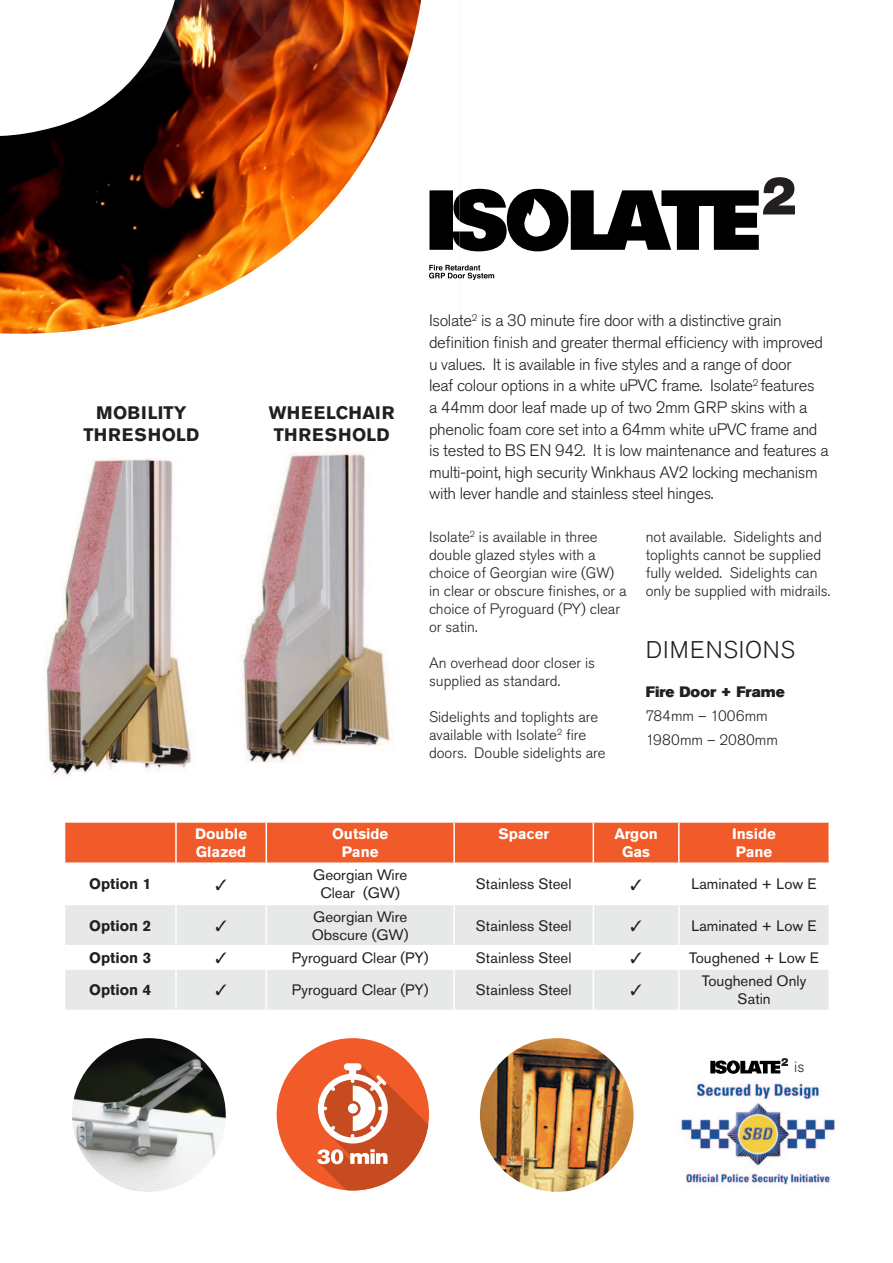
<style>
.page{position:relative;width:893px;height:1263px;background:#fff}
.page>*{position:absolute;margin:0;border:0;box-sizing:border-box;transform-origin:0 0}
.Paragraph_Style_1{font:300 24px "Akzidenz Grotesk Pro";letter-spacing:.03em;color:#231f20}
.Paragraph_Style_1-2{font:700 18px/21.6px "Akzidenz Grotesk Pro";letter-spacing:.03em;color:#231f20}
.Paragraph_Style_1-3{font:300 16.5px/21.6px "Akzidenz Grotesk Pro";letter-spacing:-.02em;color:#231f20}
.Paragraph_Style_1-4{font:300 15.3px "Akzidenz Grotesk Pro";color:#231f20}
.Paragraph_Style_1-5{font:300 15px/18px "Akzidenz Grotesk Pro";color:#231f20}
.Paragraph_Style_1-6{font:15px/18px "Akzidenz Grotesk Pro";color:#231f20;text-align:center}
.Paragraph_Style_1-7{font:700 15px/18px "Akzidenz Grotesk Pro";color:#fff}
.Paragraph_Style_1-8{font:700 15px "Akzidenz Grotesk Pro";color:#231f20}
.Paragraph_Style_1-9{font:15px "Akzidenz Grotesk Pro Super";color:#231f20}
</style>
<div class="page">
<img style="left:72px;top:1038px;width:154px;height:154px;border-radius:77px">
<svg style="left:460px;top:265px;width:34px;height:15px"></svg>
<svg style="left:460px;top:177px;width:335px;height:74px"></svg>
<img style="left:681px;top:1083px;width:154px;height:102px">
<svg style="left:421px;top:0;width:39px;height:279px"></svg>
<img style="left:0;top:0;width:421px;height:334px">
<div style="left:277px;top:1038px;width:152px;height:152px;background:#f15a29;border-radius:50%"></div>
<svg style="left:317px;top:1063px;width:111px;height:127px"></svg>
<img style="left:480px;top:1038px;width:154px;height:154px;border-radius:77px">
<img style="left:46px;top:458px;width:146px;height:322px">
<img style="left:242px;top:452px;width:149px;height:311px">
<div style="left:65px;top:823px;width:763px;height:39px;background:#f15a29"></div>
<svg style="left:65px;top:905px;width:763px;height:105px;fill:#e7e8e8"></svg>
<hr style="left:175px;top:823px;width:2px;height:39px;background:#fff">
<hr style="left:266px;top:823px;width:1px;height:39px;background:#fff">
<hr style="left:453px;top:823px;width:2px;height:39px;background:#fff">
<hr style="left:593px;top:823px;width:1px;height:39px;background:#fff">
<hr style="left:678px;top:823px;width:2px;height:39px;background:#fff">
<hr style="left:175px;top:905px;width:2px;height:40px;background:#fff">
<hr style="left:266px;top:905px;width:1px;height:40px;background:#fff">
<hr style="left:453px;top:905px;width:2px;height:40px;background:#fff">
<hr style="left:593px;top:905px;width:1px;height:40px;background:#fff">
<hr style="left:678px;top:905px;width:2px;height:40px;background:#fff">
<hr style="left:64px;top:945px;width:112px;height:1px;background:#fff">
<hr style="left:176px;top:945px;width:90px;height:1px;background:#fff">
<hr style="left:175px;top:946px;width:2px;height:22px;background:#fff">
<hr style="left:266px;top:945px;width:188px;height:1px;background:#fff">
<svg style="left:266px;top:946px;width:1px;height:22px"></svg>
<hr style="left:454px;top:945px;width:139px;height:1px;background:#fff">
<hr style="left:453px;top:946px;width:2px;height:22px;background:#fff">
<hr style="left:593px;top:945px;width:86px;height:1px;background:#fff">
<svg style="left:593px;top:946px;width:1px;height:22px"></svg>
<hr style="left:679px;top:945px;width:151px;height:1px;background:#fff">
<hr style="left:678px;top:946px;width:2px;height:22px;background:#fff">
<hr style="left:64px;top:968px;width:112px;height:2px;background:#fff">
<hr style="left:176px;top:968px;width:90px;height:2px;background:#fff">
<hr style="left:175px;top:970px;width:2px;height:40px;background:#fff">
<hr style="left:266px;top:968px;width:188px;height:2px;background:#fff">
<hr style="left:266px;top:970px;width:1px;height:40px;background:#fff">
<hr style="left:454px;top:968px;width:139px;height:2px;background:#fff">
<hr style="left:453px;top:970px;width:2px;height:40px;background:#fff">
<hr style="left:593px;top:968px;width:86px;height:2px;background:#fff">
<hr style="left:593px;top:970px;width:1px;height:40px;background:#fff">
<hr style="left:679px;top:968px;width:151px;height:2px;background:#fff">
<hr style="left:678px;top:970px;width:2px;height:40px;background:#fff">
<svg style="left:710px;top:1058px;width:78px;height:16px"></svg>
<svg style="left:216px;top:920px;width:10px;height:11px"></svg>
<svg style="left:631px;top:920px;width:10px;height:11px"></svg>
<svg style="left:216px;top:952px;width:10px;height:11px"></svg>
<svg style="left:631px;top:952px;width:10px;height:11px"></svg>
<svg style="left:216px;top:985px;width:10px;height:10px"></svg>
<svg style="left:631px;top:985px;width:10px;height:10px"></svg>
<p class="Paragraph_Style_1-2" style="left:83px;top:402px;width:117px;text-align:center">MOBILITY<br>THRESHOLD</p>
<p class="Paragraph_Style_1-2" style="left:269px;top:402px;width:127px">WHEELCHAIR<br>THRESHOLD</p>
<p class="Paragraph_Style_1-7" style="left:195px;top:825px;width:53px">Double<br>Glazed</p>
<p class="Paragraph_Style_1-7" style="left:332px;top:825px;width:58px">Outside</p>
<p class="Paragraph_Style_1-7" style="left:342px;top:843px;width:38px">Pane</p>
<p class="Paragraph_Style_1-3" style="left:429px;top:310px;width:401px">Isolate<sup>2</sup> is a 30 minute fire door with a distinctive grain definition finish and greater thermal efficiency with improved u values. It is available in five styles and a range of door<br>leaf colour options in a white uPVC frame. Isolate<sup>2</sup> features<br>a 44mm door leaf made up of two 2mm GRP skins with a phenolic foam core set into a 64mm white uPVC frame and is tested to BS EN 942. It is low maintenance and features a multi-point, high security Winkhaus AV2 locking mechanism with lever handle and stainless steel hinges.</p>
<p class="Paragraph_Style_1-5" style="left:429px;top:528px;width:199px">Isolate<sup>2</sup> is available in three double glazed styles with a choice of Georgian wire (GW) in clear or obscure finishes, or a choice of Pyroguard (PY) clear or satin.</p>
<p class="Paragraph_Style_1-5" style="left:429px;top:654px;width:168px">An overhead door closer is supplied as standard.</p>
<p class="Paragraph_Style_1-5" style="left:429px;top:708px;width:178px">Sidelights and toplights are available with Isolate<sup>2</sup> fire doors. Double sidelights are</p>
<p class="Paragraph_Style_1-5" style="left:646px;top:528px;width:186px">not available. Sidelights and toplights cannot be supplied fully welded. Sidelights can only be supplied with midrails.</p>
<p class="Paragraph_Style_1" style="left:646px;top:634px;width:151px">DIMENSIONS</p>
<p class="Paragraph_Style_1-9" style="left:646px;top:682px;width:141px">Fire Door + Frame</p>
<p class="Paragraph_Style_1-5" style="left:646px;top:706px;width:124px">784mm – 1006mm</p>
<p class="Paragraph_Style_1-5" style="left:646px;top:730px;width:134px">1980mm – 2080mm</p>
<p class="Paragraph_Style_1-7" style="left:498px;top:825px;width:52px">Spacer</p>
<p class="Paragraph_Style_1-7" style="left:614px;top:825px;width:45px;text-align:center">Argon<br>Gas</p>
<p class="Paragraph_Style_1-7" style="left:732px;top:825px;width:45px">Inside</p>
<p class="Paragraph_Style_1-7" style="left:736px;top:843px;width:38px">Pane</p>
<p class="Paragraph_Style_1-8" style="left:89px;top:874px;width:63px">Option 1</p>
<p class="Paragraph_Style_1-6" style="left:313px;top:866px;width:96px">Georgian Wire<br>Clear (GW)</p>
<p class="Paragraph_Style_1-6" style="left:476px;top:875px;width:97px">Stainless Steel</p>
<p class="Paragraph_Style_1-6" style="left:692px;top:875px;width:126px">Laminated + Low E</p>
<p class="Paragraph_Style_1-8" style="left:89px;top:916px;width:63px">Option 2</p>
<p class="Paragraph_Style_1-6" style="left:312px;top:907px;width:99px;text-align:left">Georgian Wire<br>Obscure (GW)</p>
<p class="Paragraph_Style_1-6" style="left:476px;top:916px;width:97px">Stainless Steel</p>
<p class="Paragraph_Style_1-6" style="left:692px;top:916px;width:126px">Laminated + Low E</p>
<p class="Paragraph_Style_1-8" style="left:89px;top:948px;width:63px">Option 3</p>
<p class="Paragraph_Style_1-6" style="left:292px;top:949px;width:138px">Pyroguard Clear (PY)</p>
<p class="Paragraph_Style_1-6" style="left:476px;top:949px;width:97px">Stainless Steel</p>
<p class="Paragraph_Style_1-6" style="left:689px;top:949px;width:131px">Toughened + Low E</p>
<p class="Paragraph_Style_1-8" style="left:89px;top:980px;width:63px">Option 4</p>
<p class="Paragraph_Style_1-6" style="left:292px;top:981px;width:138px">Pyroguard Clear (PY)</p>
<p class="Paragraph_Style_1-6" style="left:476px;top:981px;width:97px">Stainless Steel</p>
<p class="Paragraph_Style_1-6" style="left:702px;top:972px;width:106px">Toughened Only<br>Satin</p>
<p class="Paragraph_Style_1-4" style="left:794px;top:1057px;width:12px">is</p>
</div>
